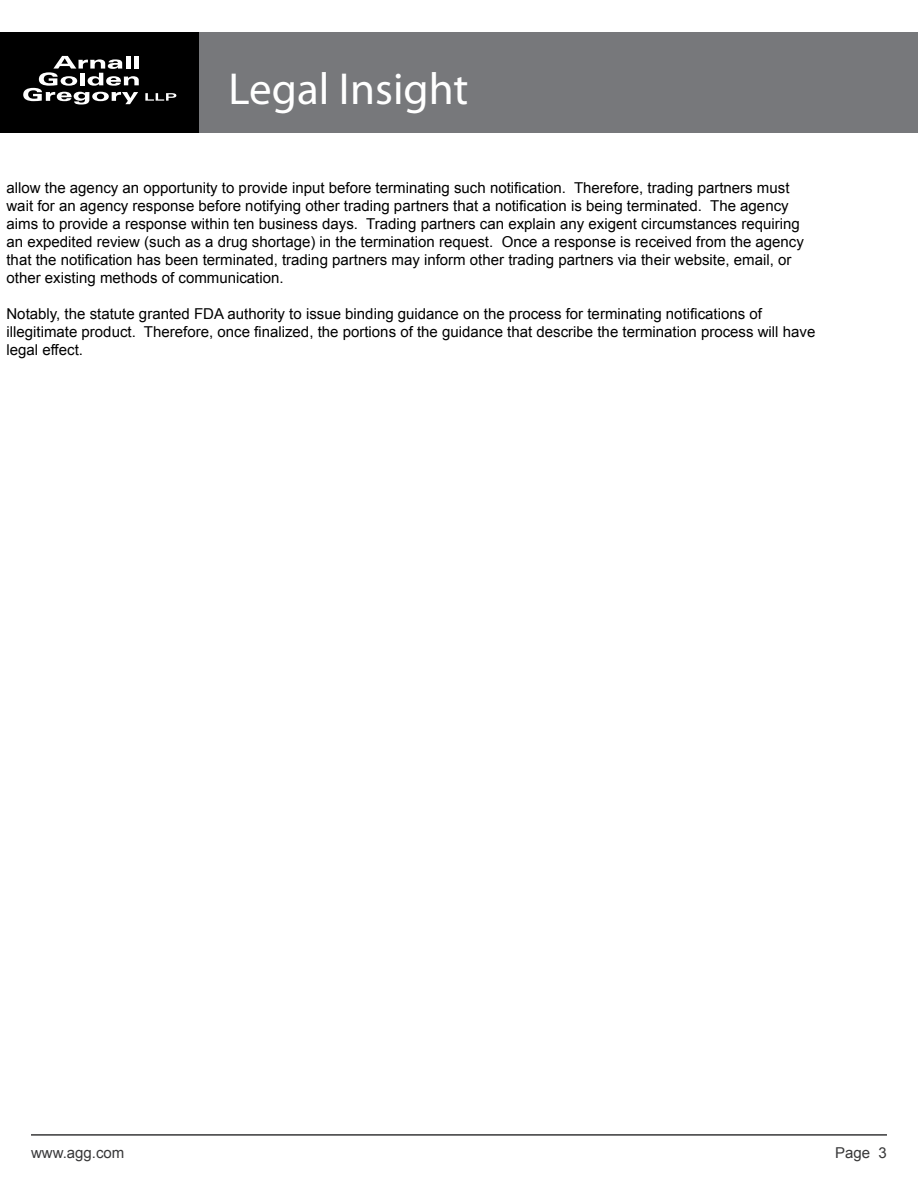
<style>
.page{position:relative;width:918px;height:1188px;background:#fff}
.page>*{position:absolute;margin:0;border:0;box-sizing:border-box;transform-origin:0 0}
.t1{font:45px "Myriad Pro";color:#fff}
.t2{font:15px/18px "Arial";color:#000}
.t3{font:15px "Arial";color:#383839}
</style>
<div class="page">
<div style="left:0;top:32px;width:200px;height:101px;background:#000"></div>
<svg style="left:23px;top:56px;width:116px;height:49px"></svg>
<svg style="left:145px;top:93px;width:31px;height:8px"></svg>
<div style="left:200px;top:32px;width:718px;height:101px;background:#77787b"></div>
<hr style="left:31px;top:1134px;width:856px;height:2px;background:#383839">
<h1 class="t1" style="left:229px;top:61px;width:241px">Legal Insight</h1>
<p class="t2" style="left:6px;top:179px;width:799px">allow the agency an opportunity to provide input before terminating such notification. Therefore, trading partners must wait for an agency response before notifying other trading partners that a notification is being terminated. The agency aims to provide a response within ten business days. Trading partners can explain any exigent circumstances requiring an expedited review (such as a drug shortage) in the termination request. Once a response is received from the agency that the notification has been terminated, trading partners may inform other trading partners via their website, email, or other existing methods of communication.</p>
<p class="t2" style="left:6px;top:305px;width:810px">Notably, the statute granted FDA authority to issue binding guidance on the process for terminating notifications of illegitimate product. Therefore, once finalized, the portions of the guidance that describe the termination process will have legal effect.</p>
<p class="t3" style="left:31px;top:1142px;width:95px">www.agg.com</p>
<p class="t3" style="left:835px;top:1142px;width:53px">Page 3</p>
</div>
